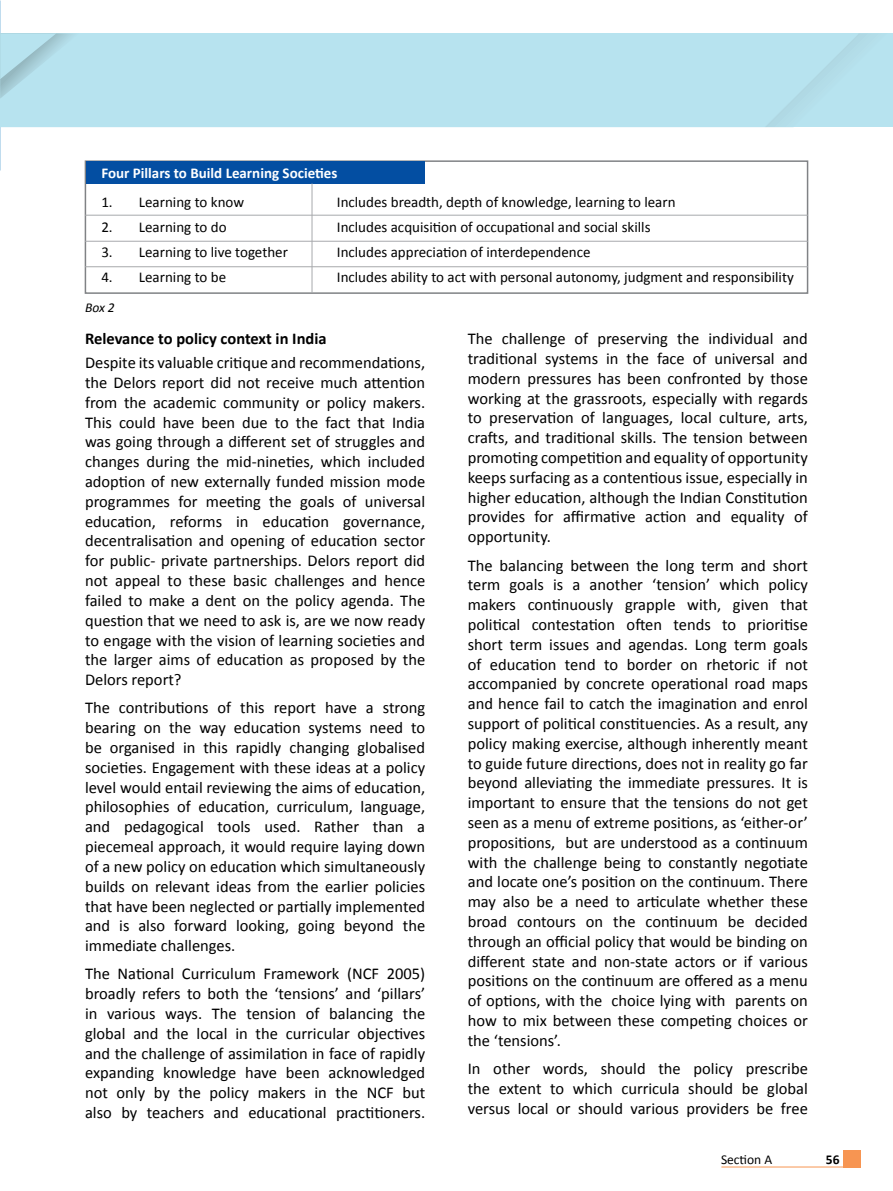
<style>
.page{position:relative;width:893px;height:1191px;background:#fff}
.page>*{position:absolute;margin:0;border:0;box-sizing:border-box;transform-origin:0 0}
.t1{font:16.5px/19.8px "Calibri";color:#000;text-align:justify}
.t2{font:700 16.5px "Calibri";color:#000}
.t3{font:15px "Calibri";color:#000}
.t4{font:700 15px "Calibri";color:#fff}
.t5{font:13.5px "Calibri";color:#000}
.t6{font:italic 13.5px "Calibri";color:#000}
.t7{font:700 13.5px "Calibri";color:#000}
</style>
<div class="page">
<img style="left:0;top:0;width:1px;height:170px">
<div style="left:859px;top:33px;width:28px;height:94px;background:#b7e3ef"></div>
<div style="left:0;top:33px;width:859px;height:94px;background:#b7e3ef"></div>
<svg style="left:0;top:33px;width:79px;height:66px;background:#b1dce7"></svg>
<div style="left:85px;top:160px;width:723px;height:134px;border:2px solid #808285"></div>
<div style="left:86px;top:161px;width:339px;height:23px;background:#034ea2"></div>
<hr style="left:312px;top:183px;width:1px;height:110px;background:#a7a9ac">
<hr style="left:85px;top:215px;width:723px;height:1px;background:#a7a9ac">
<hr style="left:85px;top:241px;width:723px;height:1px;background:#a7a9ac">
<hr style="left:85px;top:266px;width:723px;height:1px;background:#a7a9ac">
<div style="left:843px;top:1150px;width:17px;height:17px;background:#f79552"></div>
<hr style="left:721px;top:1166px;width:126px;height:1px;background:#f79552">
<p class="t4" style="left:101px;top:163px;width:238px">Four Pillars to Build Learning Societies</p>
<p class="t3" style="left:101px;top:193px;width:144px">1. Learning to know</p>
<p class="t3" style="left:337px;top:193px;width:340px">Includes breadth, depth of knowledge, learning to learn</p>
<p class="t3" style="left:101px;top:218px;width:127px">2. Learning to do</p>
<p class="t3" style="left:337px;top:218px;width:315px">Includes acquisition of occupational and social skills</p>
<p class="t3" style="left:101px;top:243px;width:188px">3. Learning to live together</p>
<p class="t3" style="left:337px;top:243px;width:255px">Includes appreciation of interdependence</p>
<p class="t3" style="left:101px;top:268px;width:126px">4. Learning to be</p>
<p class="t3" style="left:337px;top:268px;width:458px">Includes ability to act with personal autonomy, judgment and responsibility</p>
<p class="t6" style="left:85px;top:298px;width:31px">Box 2</p>
<p class="t2" style="left:85px;top:328px;width:243px">Relevance to policy context in India</p>
<p class="t1" style="left:85px;top:353px;width:342px">Despite its valuable critique and recommendations, the Delors report did not receive much attention from the academic community or policy makers.<br>This could have been due to the fact that India was going through a different set of struggles and changes during the mid-nineties, which included adoption of new externally funded mission mode programmes for meeting the goals of universal education, reforms in education governance, decentralisation and opening of education sector for public- private partnerships. Delors report did not appeal to these basic challenges and hence failed to make a dent on the policy agenda. The question that we need to ask is, are we now ready to engage with the vision of learning societies and the larger aims of education as proposed by the Delors report?</p>
<p class="t1" style="left:85px;top:698px;width:342px">The contributions of this report have a strong bearing on the way education systems need to be organised in this rapidly changing globalised societies. Engagement with these ideas at a policy level would entail reviewing the aims of education, philosophies of education, curriculum, language, and pedagogical tools used. Rather than a piecemeal approach, it would require laying down of a new policy on education which simultaneously builds on relevant ideas from the earlier policies that have been neglected or partially implemented and is also forward looking, going beyond the immediate challenges.</p>
<p class="t1" style="left:85px;top:964px;width:342px">The National Curriculum Framework (NCF 2005) broadly refers to both the ‘tensions’ and ‘pillars’ in various ways. The tension of balancing the global and the local in the curricular objectives and the challenge of assimilation in face of rapidly expanding knowledge have been acknowledged not only by the policy makers in the NCF but also by teachers and educational practitioners.</p>
<p class="t1" style="left:468px;top:329px;width:342px">The challenge of preserving the individual and traditional systems in the face of universal and modern pressures has been confronted by those working at the grassroots, especially with regards to preservation of languages, local culture, arts, crafts, and traditional skills. The tension between promoting competition and equality of opportunity keeps surfacing as a contentious issue, especially in higher education, although the Indian Constitution provides for affirmative action and equality of opportunity.</p>
<p class="t1" style="left:468px;top:555px;width:342px">The balancing between the long term and short term goals is a another ‘tension’ which policy makers continuously grapple with, given that political contestation often tends to prioritise short term issues and agendas. Long term goals of education tend to border on rhetoric if not accompanied by concrete operational road maps and hence fail to catch the imagination and enrol support of political constituencies. As a result, any policy making exercise, although inherently meant to guide future directions, does not in reality go far beyond alleviating the immediate pressures. It is important to ensure that the tensions do not get seen as a menu of extreme positions, as ‘either-or’ propositions, but are understood as a continuum with the challenge being to constantly negotiate and locate one’s position on the continuum. There may also be a need to articulate whether these broad contours on the continuum be decided through an official policy that would be binding on different state and non-state actors or if various positions on the continuum are offered as a menu of options, with the choice lying with parents on how to mix between these competing choices or the ‘tensions’.</p>
<p class="t1" style="left:468px;top:1059px;width:342px">In other words, should the policy prescribe the extent to which curricula should be global versus local or should various providers be free</p>
<p class="t5" style="left:721px;top:1150px;width:53px">Section A</p>
<p class="t7" style="left:826px;top:1150px;width:15px">56</p>
</div>
